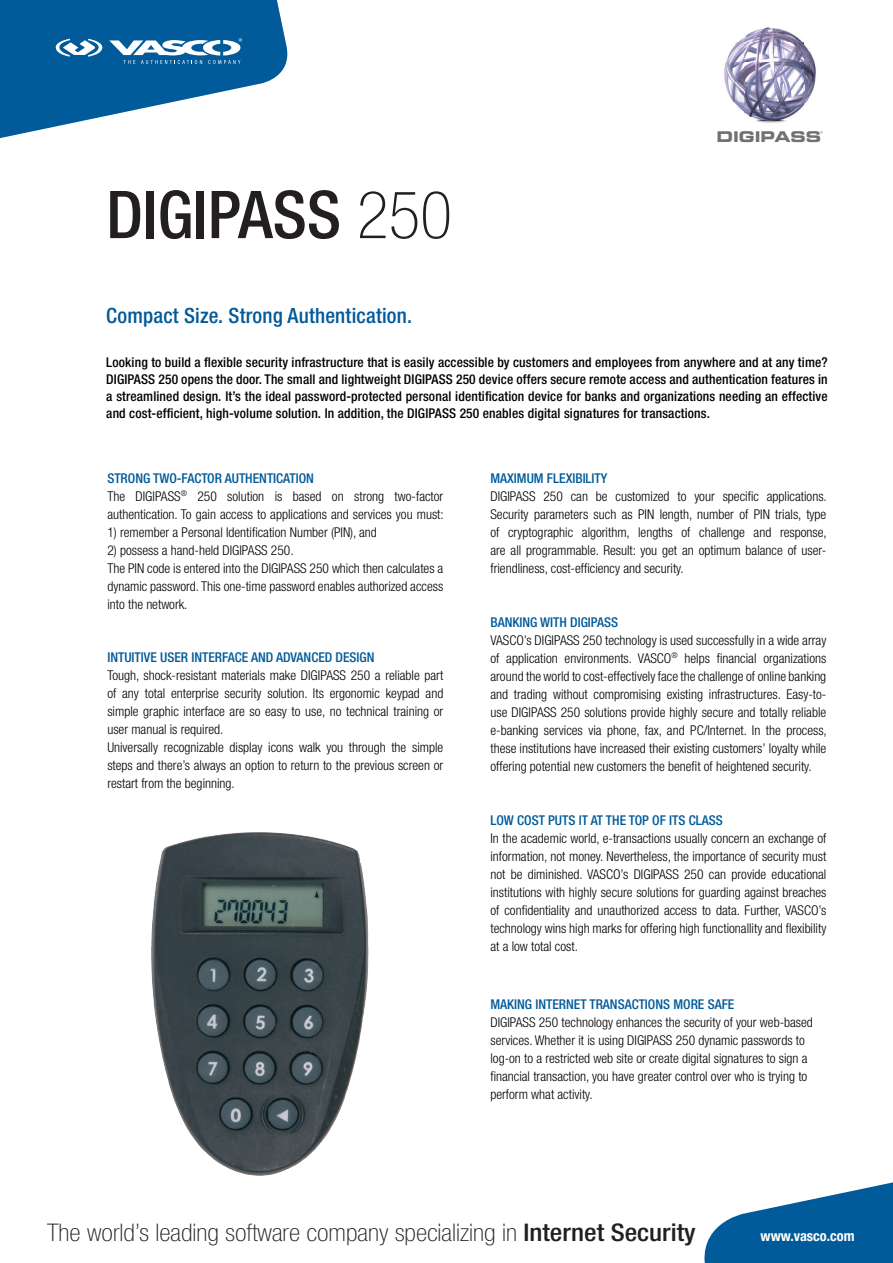
<style>
.page{position:relative;width:893px;height:1263px;background:#fff}
.page>*{position:absolute;margin:0;border:0;box-sizing:border-box;transform-origin:0 0}
.t1{font:500 condensed 66px "Helvetica Neue";color:#231f20}
.t2{font:100 condensed 24.3px "Helvetica Neue";color:#231f20;scale:1.11 1}
.t3{font:500 condensed 21px "Helvetica Neue";letter-spacing:.01em;color:#015a99}
.t4{font:14.85px "Eurostile Bold Extended Two";color:#717074}
.t5{font:700 condensed 14.4px "Helvetica Neue";color:#fff}
.t6{font:300 condensed 13.5px/18px "Helvetica Neue";color:#000;text-align:justify}
.t7{font:500 condensed 13.5px/17.2px "Helvetica Neue";letter-spacing:.01em;color:#000;text-align:justify}
.t8{font:500 condensed 13.5px "Helvetica Neue";color:#015a99}
.s1{font-weight:100}
.s2{font-weight:500}
</style>
<div class="page">
<svg style="left:704px;top:1182px;width:189px;height:81px"></svg>
<svg style="left:0;top:0;width:288px;height:138px"></svg>
<img style="left:724px;top:27px;width:92px;height:96px">
<img style="left:151px;top:832px;width:218px;height:344px">
<p class="t1" style="left:106px;top:175px;width:347px">DIGIPASS <span class="s1">250</span></p>
<p class="t3" style="left:106px;top:303px;width:307px">Compact Size. Strong Authentication.</p>
<p class="t4" style="left:716px;top:126px;width:106px">DIGIPASS</p>
<p class="t7" style="left:106px;top:353px;width:723px">Looking to build a flexible security infrastructure that is easily accessible by customers and employees from anywhere and at any time?<br>DIGIPASS 250 opens the door. The small and lightweight DIGIPASS 250 device offers secure remote access and authentication features in a streamlined design. It’s the ideal password-protected personal identification device for banks and organizations needing an effective and cost-efficient, high-volume solution. In addition, the DIGIPASS 250 enables digital signatures for transactions.</p>
<p class="t8" style="left:107px;top:470px;width:208px">STRONG TWO-FACTOR AUTHENTICATION</p>
<p class="t6" style="left:107px;top:487px;width:338px">The DIGIPASS<sup>®</sup> 250 solution is based on strong two-factor authentication. To gain access to applications and services you must:</p>
<p class="t6" style="left:107px;top:523px;width:271px">1) remember a Personal Identification Number (PIN), and</p>
<p class="t6" style="left:107px;top:541px;width:188px">2) possess a hand-held DIGIPASS 250.</p>
<p class="t6" style="left:107px;top:559px;width:337px">The PIN code is entered into the DIGIPASS 250 which then calculates a dynamic password. This one-time password enables authorized access into the network.</p>
<p class="t8" style="left:107px;top:649px;width:269px">INTUITIVE USER INTERFACE AND ADVANCED DESIGN</p>
<p class="t6" style="left:107px;top:666px;width:337px">Tough, shock-resistant materials make DIGIPASS 250 a reliable part of any total enterprise security solution. Its ergonomic keypad and simple graphic interface are so easy to use, no technical training or user manual is required.</p>
<p class="t6" style="left:107px;top:738px;width:337px">Universally recognizable display icons walk you through the simple steps and there’s always an option to return to the previous screen or restart from the beginning.</p>
<p class="t8" style="left:490px;top:470px;width:118px">MAXIMUM FLEXIBILITY</p>
<p class="t6" style="left:490px;top:487px;width:338px">DIGIPASS 250 can be customized to your specific applications.<br>Security parameters such as PIN length, number of PIN trials, type of cryptographic algorithm, lengths of challenge and response, are all programmable. Result: you get an optimum balance of user&shy;friendliness, cost-efficiency and security.</p>
<p class="t8" style="left:490px;top:614px;width:129px">BANKING WITH DIGIPASS</p>
<p class="t6" style="left:490px;top:631px;width:338px">VASCO’s DIGIPASS 250 technology is used successfully in a wide array of application environments. VASCO<sup>®</sup> helps financial organizations around the world to cost-effectively face the challenge of online banking and trading without compromising existing infrastructures. Easy-to&shy;use DIGIPASS 250 solutions provide highly secure and totally reliable e-banking services via phone, fax, and PC/Internet. In the process, these institutions have increased their existing customers’ loyalty while offering potential new customers the benefit of heightened security.</p>
<p class="t8" style="left:490px;top:812px;width:234px">LOW COST PUTS IT AT THE TOP OF ITS CLASS</p>
<p class="t6" style="left:490px;top:829px;width:337px">In the academic world, e-transactions usually concern an exchange of information, not money. Nevertheless, the importance of security must not be diminished. VASCO’s DIGIPASS 250 can provide educational institutions with highly secure solutions for guarding against breaches of confidentiality and unauthorized access to data. Further, VASCO’s technology wins high marks for offering high functionallity and flexibility at a low total cost.</p>
<p class="t8" style="left:490px;top:996px;width:245px">MAKING INTERNET TRANSACTIONS MORE SAFE</p>
<p class="t6" style="left:490px;top:1013px;width:324px;text-align:left">DIGIPASS 250 technology enhances the security of your web-based services. Whether it is using DIGIPASS 250 dynamic passwords to log-on to a restricted web site or create digital signatures to sign a financial transaction, you have greater control over who is trying to perform what activity.</p>
<p class="t2" style="left:47px;top:1219px;width:586px">The world’s leading software company specializing in <span class="s2">Internet Security</span></p>
<p class="t5" style="left:761px;top:1227px;width:96px">www.vasco.com</p>
</div>
